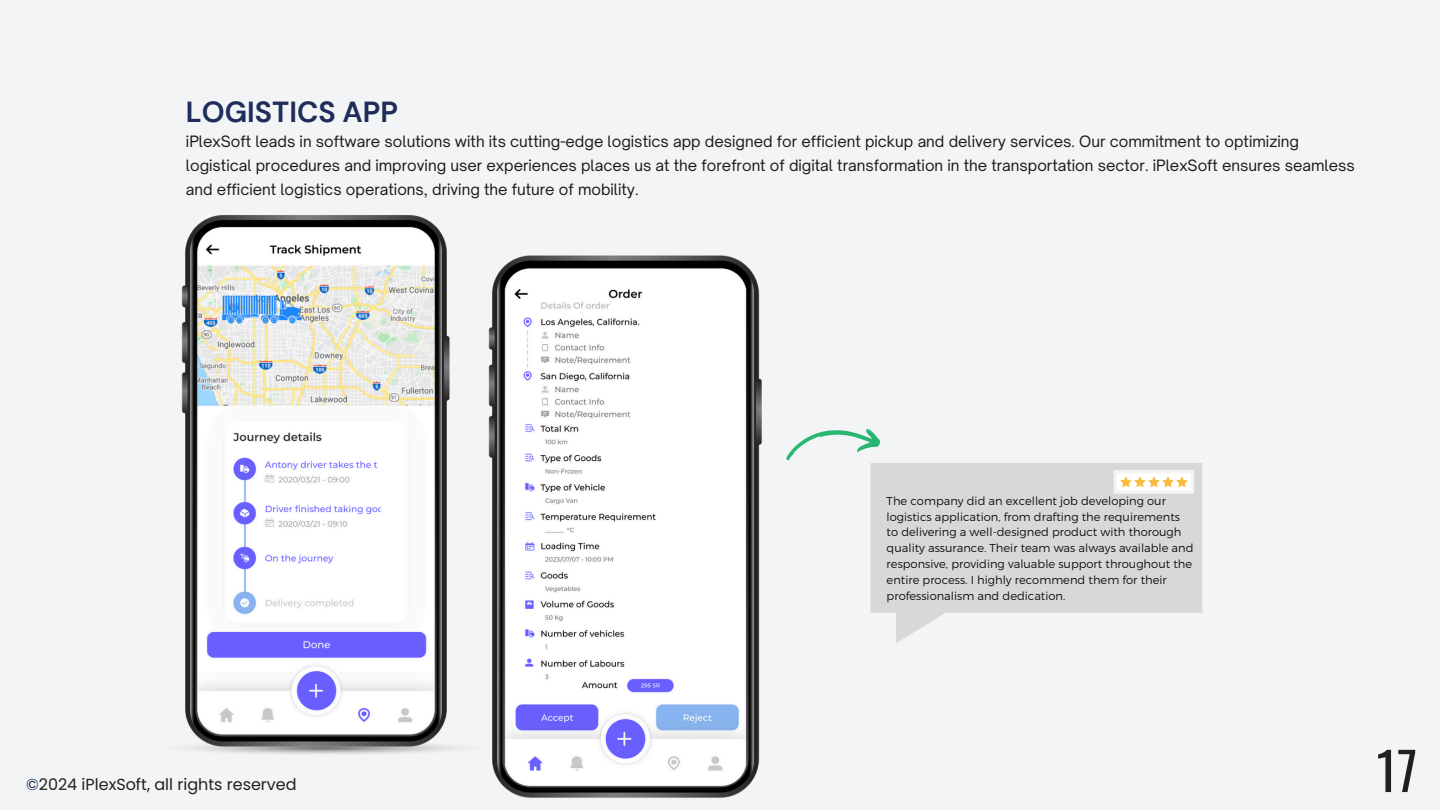
<style>
.page{position:relative;width:1440px;height:810px;background:#f2f4f5}
.page>*{position:absolute;margin:0;border:0;box-sizing:border-box;transform-origin:0 0}
.t1{font:52.1px "Oswald";color:#231f20}
.t2{font:700 29px "DM Sans";color:#1e2d5b}
.t3{font:16px "Poppins";color:#231f20}
.t4{font:15px/24px "Open Sauce One";color:#1a1a1a}
.t5{font:300 11.5px/15.9px "Montserrat";color:#100f0d}
.s1{color:#1e2d5b}
</style>
<div class="page">
<img style="left:488px;top:255px;width:274px;height:543px">
<img style="left:181px;top:215px;width:276px;height:539px">
<svg style="left:870px;top:463px;width:332px;height:180px;fill:#d7d9d9"></svg>
<div style="left:1114px;top:470px;width:80px;height:24px;background:#f2f4f5"></div>
<div style="left:1117px;top:474px;width:74px;height:17px;background:#fff"></div>
<svg style="left:1120px;top:476px;width:68px;height:11px"></svg>
<svg style="left:786px;top:429px;width:95px;height:32px"></svg>
<p class="t2" style="left:186px;top:93px;width:214px">LOGISTICS APP</p>
<p class="t4" style="left:186px;top:129px;width:1171px">iPlexSoft leads in software solutions with its cutting-edge logistics app designed for efficient pickup and delivery services. Our commitment to optimizing logistical procedures and improving user experiences places us at the forefront of digital transformation in the transportation sector. iPlexSoft ensures seamless and efficient logistics operations, driving the future of mobility.</p>
<p class="t3" style="left:26px;top:773px;width:272px"><span class="s1">©</span>2024 iPlexSoft, all rights reserved</p>
<p class="t5" style="left:887px;top:492px;width:308px">The company did an excellent job developing our logistics application, from drafting the requirements to delivering a well-designed product with thorough quality assurance. Their team was always available and responsive, providing valuable support throughout the entire process. I highly recommend them for their professionalism and dedication.</p>
<p class="t1" style="left:1377px;top:730px;width:42px">17</p>
</div>
